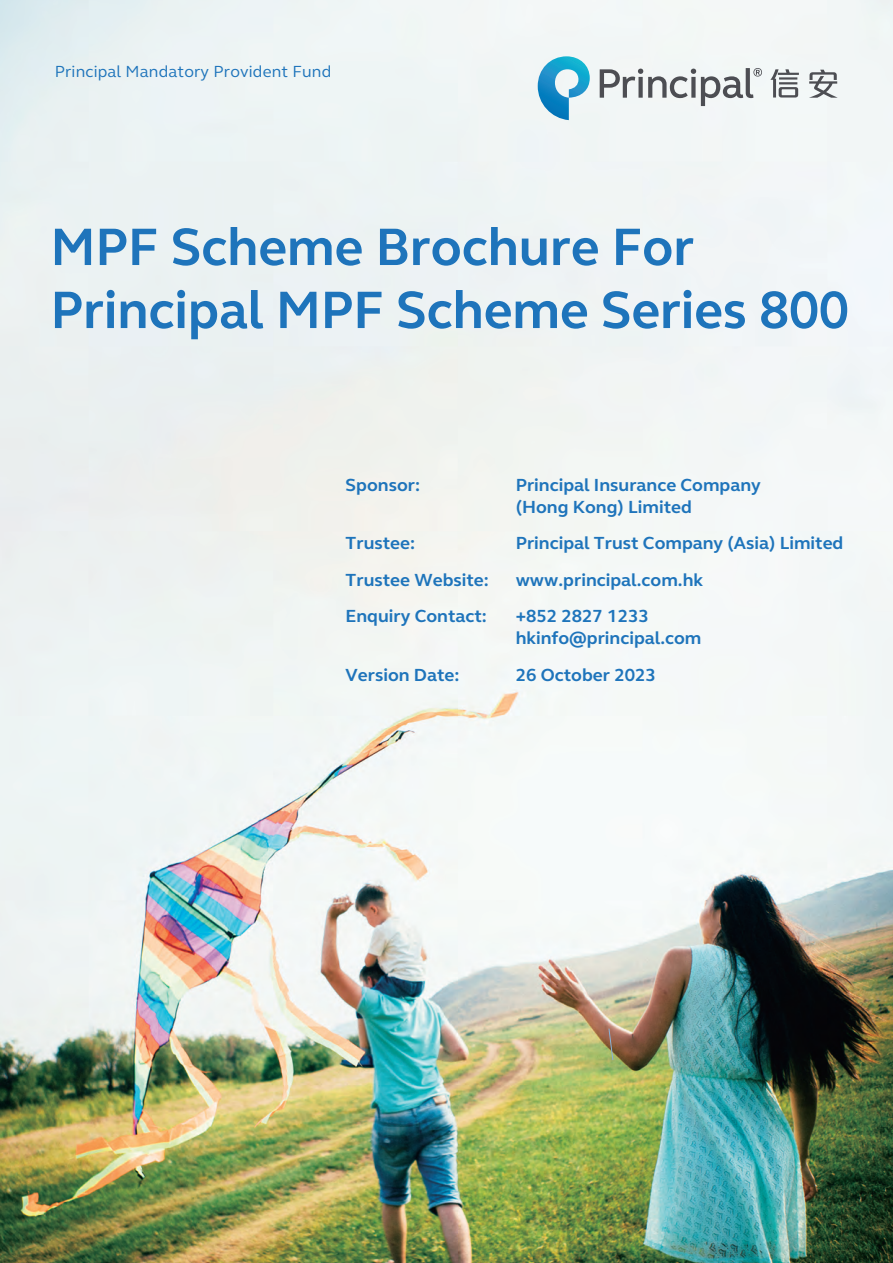
<style>
.page{position:relative;width:893px;height:1263px;background:#fff}
.page>*{position:absolute;margin:0;border:0;box-sizing:border-box;transform-origin:0 0}
.t1{font:700 54px "FS Elliot Pro";color:#1e74bb;scale:.96 1}
.t2{font:700 18px/21.6px "FS Elliot Pro";color:#1e74bb}
.t3{font:16.5px "FS Elliot Pro";letter-spacing:.01em;color:#1e74bb}
</style>
<div class="page">
<img style="left:0;top:0;width:893px;height:1263px">
<svg style="left:609px;top:1028px;width:4px;height:32px"></svg>
<svg style="left:538px;top:56px;width:52px;height:64px"></svg>
<svg style="left:600px;top:68px;width:162px;height:38px"></svg>
<svg style="left:770px;top:69px;width:29px;height:29px"></svg>
<svg style="left:809px;top:70px;width:29px;height:28px"></svg>
<p class="t3" style="left:55px;top:60px;width:278px">Principal Mandatory Provident Fund</p>
<h1 class="t1" style="left:51px;top:211px;width:672px">MPF Scheme Brochure For</h1>
<h1 class="t1" style="left:51px;top:274px;width:833px">Principal MPF Scheme Series 800</h1>
<p class="t2" style="left:346px;top:474px;width:76px">Sponsor:</p>
<p class="t2" style="left:346px;top:532px;width:71px">Trustee:</p>
<p class="t2" style="left:516px;top:474px;width:247px">Principal Insurance Company (Hong Kong) Limited</p>
<p class="t2" style="left:516px;top:532px;width:329px">Principal Trust Company (Asia) Limited</p>
<p class="t2" style="left:346px;top:569px;width:145px">Trustee Website:</p>
<p class="t2" style="left:516px;top:569px;width:189px">www.principal.com.hk</p>
<p class="t2" style="left:346px;top:605px;width:143px">Enquiry Contact:</p>
<p class="t2" style="left:516px;top:605px;width:187px">+852 2827 1233 hkinfo@principal.com</p>
<p class="t2" style="left:346px;top:663px;width:115px">Version Date:</p>
<p class="t2" style="left:516px;top:663px;width:142px">26 October 2023</p>
</div>
